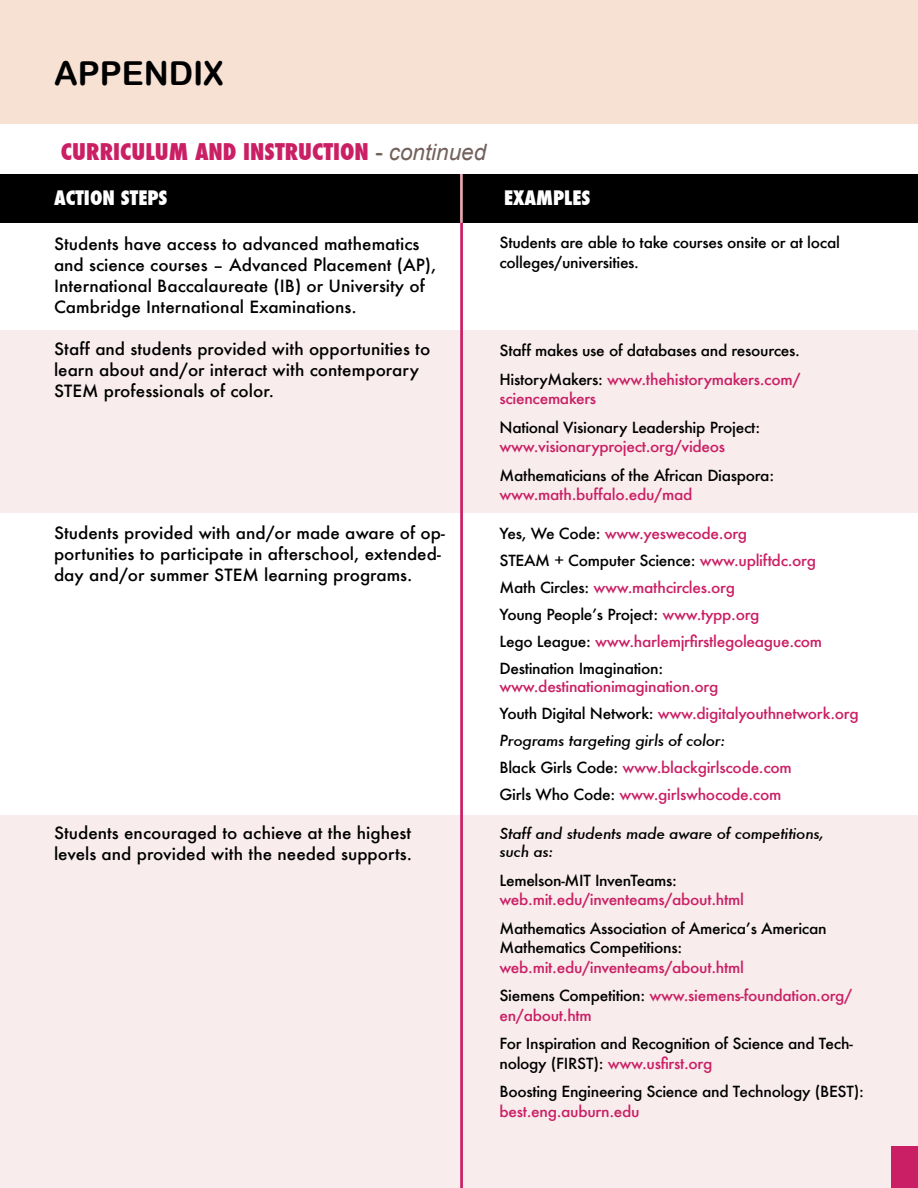
<style>
.page{position:relative;width:918px;height:1188px;background:#fff}
.page>*{position:absolute;margin:0;border:0;box-sizing:border-box;transform-origin:0 0}
.t1{font:33px "Arial Rounded MT Bold";color:#000}
.t2{font:800 condensed 22.5px "Futura";color:#ca1f64}
.t3{font:800 condensed 19.5px "Futura";color:#fff}
.t4{font:500 16.5px/21px "Futura";color:#000;scale:1.04 1}
.t5{font:500 15px/27px "Futura";letter-spacing:-.02em;color:#000;scale:1.04 1}
.t6{font:500 15px/27px "Futura";letter-spacing:-.02em;color:#ca1f64;scale:1.04 1}
.t7{font:italic 500 15px/18px "Futura";letter-spacing:-.02em;color:#000;scale:1.04 1}
.s1{font-family:"Arial Rounded MT Bold";font-weight:400;font-stretch:normal;color:#73615b}
.s2{font-family:"Arial";font-weight:400;font-style:italic;font-stretch:normal;color:#73615b}
.s3{color:#ca1f64}
.s4{color:#000}
.s5{font-style:italic;color:#000}
</style>
<div class="page">
<div style="left:0;top:815px;width:918px;height:373px;background:#f8eced"></div>
<div style="left:0;top:330px;width:918px;height:183px;background:#f8eced"></div>
<div style="left:0;top:173px;width:918px;height:49px;background:#000"></div>
<hr style="left:460px;top:173px;width:3px;height:49px;background:#e4a6b1">
<hr style="left:460px;top:223px;width:3px;height:965px;background:#ca1f64">
<div style="left:0;top:0;width:918px;height:129px;background:#f6e1d3"></div>
<div style="left:0;top:124px;width:918px;height:49px;background:#fff"></div>
<div style="left:892px;top:1146px;width:26px;height:42px;background:#ca1f64"></div>
<h1 class="t1" style="left:54px;top:54px;width:171px">APPENDIX</h1>
<h2 class="t2" style="left:61px;top:136px;width:427px">CURRICULUM AND INSTRUCTION <span class="s1">‑</span> <span class="s2">continued</span></h2>
<h3 class="t3" style="left:54px;top:184px;width:115px">ACTION STEPS</h3>
<p class="t4" style="left:54px;top:233px;width:369px">Students have access to advanced mathematics and science courses – Advanced Placement (AP), International Baccalaureate (IB) or University of Cambridge International Examinations.</p>
<p class="t4" style="left:54px;top:338px;width:363px">Staff and students provided with opportunities to learn about and/or interact with contemporary<br>STEM professionals of color.</p>
<p class="t4" style="left:54px;top:522px;width:377px">Students provided with and/or made aware of op&shy;portunities to participate in afterschool, extended&shy;day and/or summer STEM learning programs.</p>
<p class="t4" style="left:54px;top:822px;width:346px">Students encouraged to achieve at the highest levels and provided with the needed supports.</p>
<h3 class="t3" style="left:504px;top:184px;width:88px">EXAMPLES</h3>
<p class="t5" style="left:500px;top:233px;width:329px;line-height:19.5px">Students are able to take courses onsite or at local colleges/universities.</p>
<p class="t5" style="left:500px;top:336px;width:291px;line-height:28.5px">Staff makes use of databases and resources.<br>HistoryMakers: <span class="s3">www.thehistorymakers.com/</span></p>
<p class="t6" style="left:499px;top:385px;width:95px">sciencemakers</p>
<p class="t5" style="left:499px;top:413px;width:252px">National Visionary Leadership Project:</p>
<p class="t6" style="left:499px;top:433px;width:219px">www.visionaryproject.org/videos</p>
<p class="t5" style="left:499px;top:461px;width:266px">Mathematicians of the African Diaspora:</p>
<p class="t6" style="left:499px;top:481px;width:187px">www.math.buffalo.edu/mad</p>
<p class="t5" style="left:499px;top:520px;width:312px">Yes, We Code: <span class="s3">www.yeswecode.org<br></span>STEAM + Computer Science: <span class="s3">www.upliftdc.org </span>Math Circles: <span class="s3">www.mathcircles.org<br></span>Young People’s Project: <span class="s3">www.typp.org<br></span>Lego League: <span class="s3">www.harlemjrfirstlegoleague.com </span>Destination Imagination:</p>
<p class="t6" style="left:499px;top:673px;width:347px">www.destinationimagination.org<br><span class="s4">Youth Digital Network:</span> www.digitalyouthnetwork.org <span class="s5">Programs targeting girls of color:<br></span><span class="s4">Black Girls Code:</span> www.blackgirlscode.com<br><span class="s4">Girls Who Code:</span> www.girlswhocode.com</p>
<p class="t7" style="left:499px;top:824px;width:314px">Staff and students made aware of competitions, such as:</p>
<p class="t5" style="left:499px;top:866px;width:172px">Lemelson-MIT InvenTeams:</p>
<p class="t6" style="left:499px;top:886px;width:236px">web.mit.edu/inventeams/about.html</p>
<p class="t5" style="left:499px;top:918px;width:316px;line-height:19.5px">Mathematics Association of America’s American<br>Mathematics Competitions:</p>
<p class="t6" style="left:499px;top:953px;width:341px;line-height:28.5px">web.mit.edu/inventeams/about.html<br><span class="s4">Siemens Competition:</span> www.siemens-foundation.org/</p>
<p class="t6" style="left:499px;top:1001px;width:90px">en/about.htm</p>
<p class="t5" style="left:499px;top:1034px;width:341px;line-height:19.5px">For Inspiration and Recognition of Science and Tech&shy;nology (FIRST): <span class="s3">www.usfirst.org</span></p>
<p class="t5" style="left:499px;top:1078px;width:352px">Boosting Engineering Science and Technology (BEST):</p>
<p class="t6" style="left:499px;top:1097px;width:136px">best.eng.auburn.edu</p>
</div>
